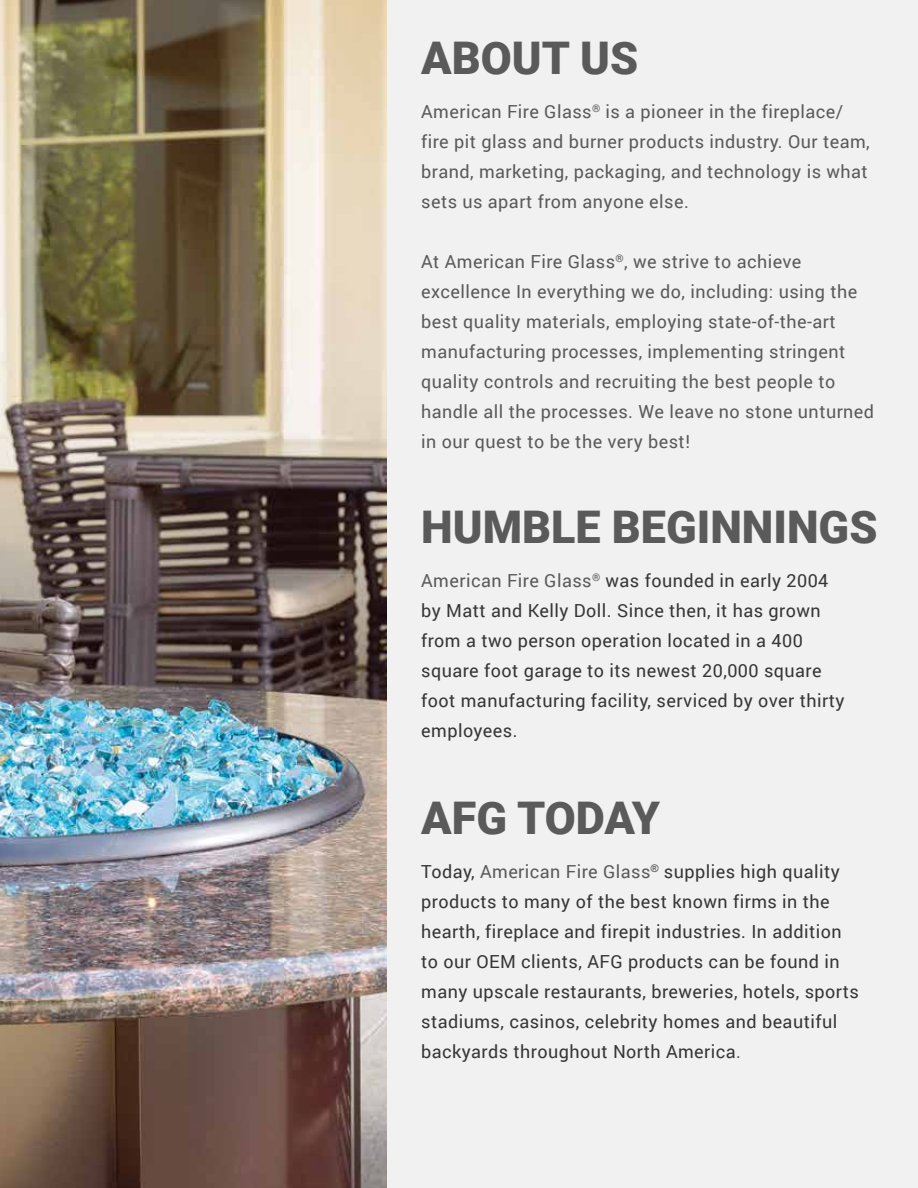
<style>
.page{position:relative;width:918px;height:1188px;background:#fff}
.page>*{position:absolute;margin:0;border:0;box-sizing:border-box;transform-origin:0 0}
.t1{font:900 45px "Roboto";color:#5a5a5b}
.t2{font:18px/30px "Roboto";letter-spacing:.025em;color:#363636}
.t3{font:18px/30px "Roboto";letter-spacing:.025em;color:#5a5a5b}
.s1{color:#5a5a5b}
.s2{color:#4c5860}
</style>
<div class="page">
<div style="left:387px;top:0;width:531px;height:1188px;background:#f1f1f1"></div>
<div style="left:387px;top:805px;width:272px;height:383px;background:#f1f1f1"></div>
<img style="left:0;top:0;width:387px;height:1188px">
<h1 class="t1" style="left:421px;top:27px;width:218px">ABOUT US</h1>
<p class="t3" style="left:421px;top:96px;width:450px">American Fire Glass<sup>®</sup> is a pioneer in the fireplace/ fire pit glass and burner products industry. Our team, brand, marketing, packaging, and technology is what sets us apart from anyone else.</p>
<p class="t3" style="left:421px;top:246px;width:454px">At American Fire Glass<sup>®</sup>, we strive to achieve excellence In everything we do, including: using the best quality materials, employing state-of-the-art manufacturing processes, implementing stringent quality controls and recruiting the best people to handle all the processes. We leave no stone unturned in our quest to be the very best!</p>
<h1 class="t1" style="left:421px;top:496px;width:458px">HUMBLE BEGINNINGS</h1>
<p class="t2" style="left:421px;top:565px;width:425px"><span class="s1">American Fire Glass</span><sup>®</sup> was founded in early 2004 by Matt and Kelly Doll. Since then, it has grown from a two person operation located in a 400 square foot garage to its newest 20,000 square foot manufacturing facility, serviced by over thirty employees.</p>
<h1 class="t1" style="left:421px;top:787px;width:240px">AFG TODAY</h1>
<p class="t2" style="left:421px;top:856px;width:439px">Today, <span class="s1">American Fire Glass</span><sup>®</sup> supplies high quality products to many of the best known firms in the hearth, fireplace and firepit industries. In addition to our OEM clients, AFG products can be found in many upscale restaurants, breweries, hotels, sports stadiums, casinos, celebrity homes and beautiful backyards throughout North America<span class="s2">.</span></p>
</div>
